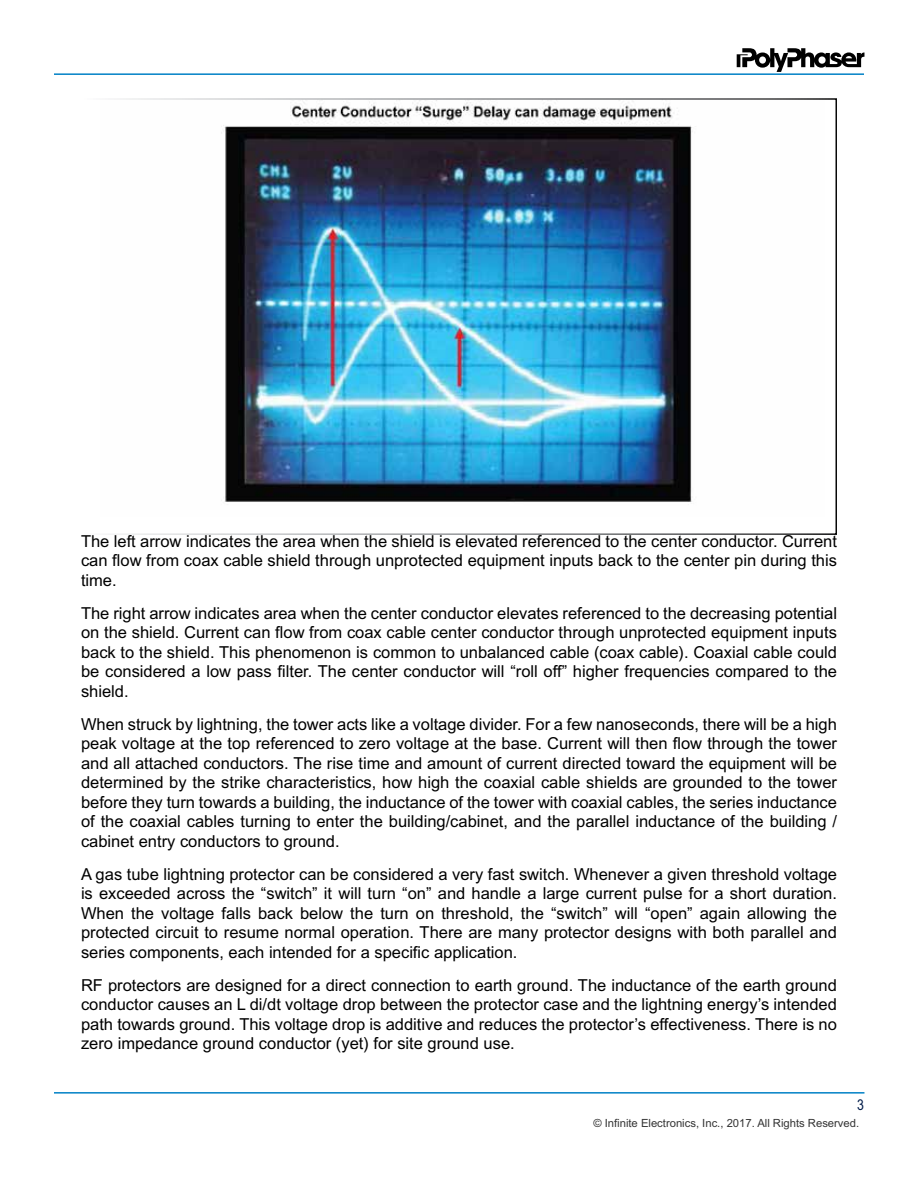
<style>
.page{position:relative;width:918px;height:1188px;background:#fff}
.page>*{position:absolute;margin:0;border:0;box-sizing:border-box;transform-origin:0 0}
.t1{font:16.5px/19.5px "Arial MT Std";color:#000;text-align:justify}
.t2{font:15px "Arial Narrow MT Std";color:#001b49}
.t3{font:11.25px "Arial MT Std";color:#333}
</style>
<div class="page">
<hr style="left:54px;top:1092px;width:810px;height:2px;background:#0081c6">
<hr style="left:54px;top:73px;width:810px;height:2px;background:#0081c6">
<svg style="left:737px;top:48px;width:127px;height:24px"></svg>
<img style="left:221px;top:101px;width:472px;height:401px">
<div style="left:80px;top:98px;width:757px;height:437px;border:2px solid #fff"></div>
<p class="t1" style="left:81px;top:531px;width:758px">The left arrow indicates the area when the shield is elevated referenced to the center conductor. Current can flow from coax cable shield through unprotected equipment inputs back to the center pin during this time.</p>
<p class="t1" style="left:81px;top:603px;width:758px">The right arrow indicates area when the center conductor elevates referenced to the decreasing potential on the shield. Current can flow from coax cable center conductor through unprotected equipment inputs back to the shield. This phenomenon is common to unbalanced cable (coax cable). Coaxial cable could be considered a low pass filter. The center conductor will “roll off” higher frequencies compared to the shield.</p>
<p class="t1" style="left:81px;top:714px;width:758px">When struck by lightning, the tower acts like a voltage divider. For a few nanoseconds, there will be a high peak voltage at the top referenced to zero voltage at the base. Current will then flow through the tower and all attached conductors. The rise time and amount of current directed toward the equipment will be determined by the strike characteristics, how high the coaxial cable shields are grounded to the tower before they turn towards a building, the inductance of the tower with coaxial cables, the series inductance of the coaxial cables turning to enter the building/cabinet, and the parallel inductance of the building / cabinet entry conductors to ground.</p>
<p class="t1" style="left:81px;top:864px;width:758px">A gas tube lightning protector can be considered a very fast switch. Whenever a given threshold voltage is exceeded across the “switch” it will turn “on” and handle a large current pulse for a short duration.<br>When the voltage falls back below the turn on threshold, the “switch” will “open” again allowing the protected circuit to resume normal operation. There are many protector designs with both parallel and series components, each intended for a specific application.</p>
<p class="t1" style="left:81px;top:975px;width:758px">RF protectors are designed for a direct connection to earth ground. The inductance of the earth ground conductor causes an L di/dt voltage drop between the protector case and the lightning energy’s intended path towards ground. This voltage drop is additive and reduces the protector’s effectiveness. There is no zero impedance ground conductor (yet) for site ground use.</p>
<p class="t2" style="left:857px;top:1096px;width:8px">3</p>
<p class="t3" style="left:593px;top:1117px;width:267px">© Infinite Electronics, Inc., 2017. All Rights Reserved.</p>
</div>
